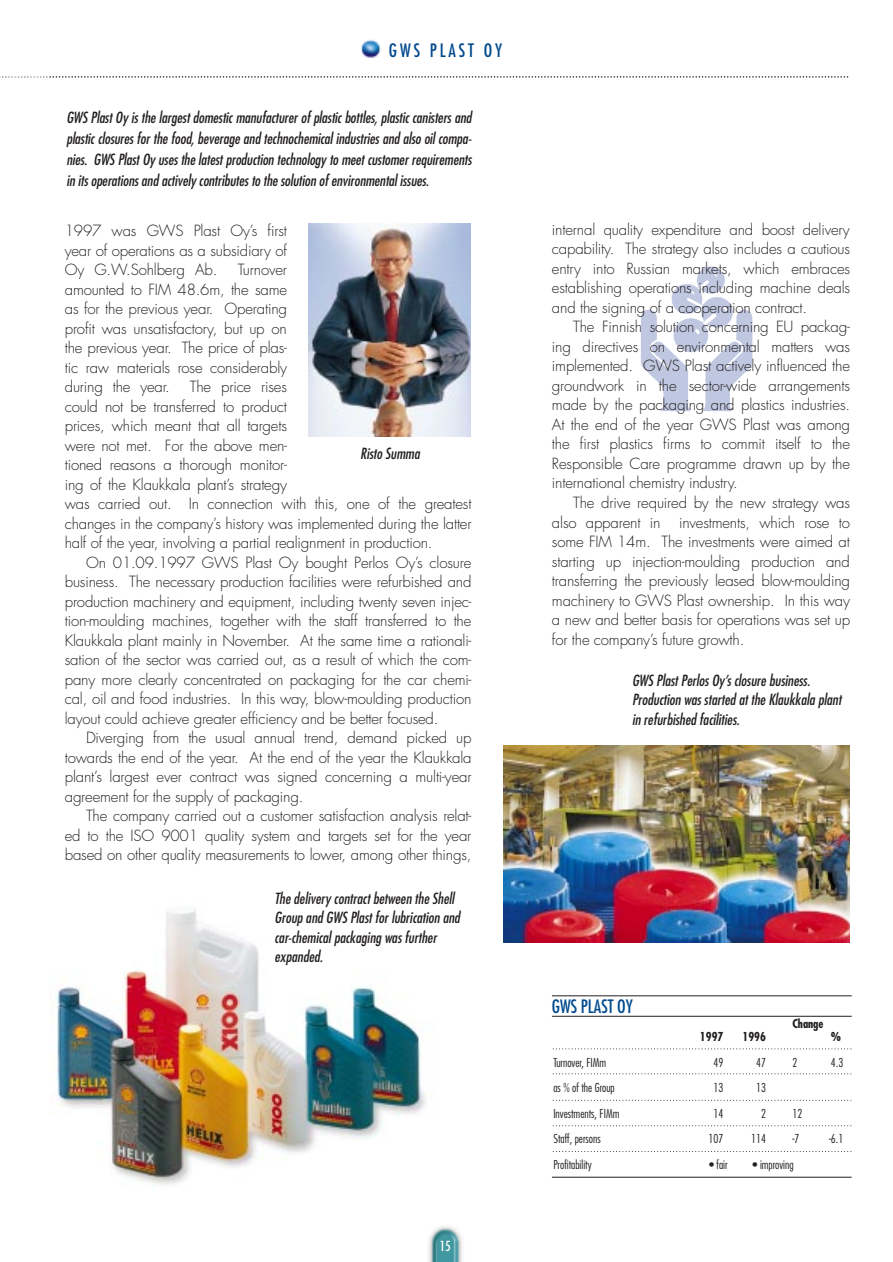
<style>
.page{position:relative;width:893px;height:1262px;background:#fff}
.page>*{position:absolute;margin:0;border:0;box-sizing:border-box;transform-origin:0 0}
.t1{font:condensed 18px "Futura";letter-spacing:.165em;color:#01498e}
.t2{font:condensed 18px "Futura";color:#01498e}
.t3{font:300 15px/19.5px "Futura";letter-spacing:-.01em;color:#231f20;text-align:justify}
.t4{font:italic condensed 15px/19.5px "Futura";color:#231f20}
.t5{font:condensed 13.5px "Futura";color:#fff}
.t6{font:300 condensed 12px "Futura";color:#231f20}
.t7{font:700 condensed 12px "Futura";color:#231f20}
</style>
<div class="page">
<img style="left:641px;top:266px;width:112px;height:145px">
<img style="left:50px;top:909px;width:376px;height:276px">
<img style="left:429px;top:1226px;width:33px;height:36px">
<img style="left:503px;top:745px;width:346px;height:197px">
<img style="left:309px;top:224px;width:161px;height:212px">
<img style="left:361px;top:40px;width:20px;height:18px">
<svg style="left:0;top:76px;width:849px;height:2px"></svg>
<svg style="left:552px;top:1073px;width:297px;height:1px"></svg>
<svg style="left:552px;top:1100px;width:297px;height:1px"></svg>
<svg style="left:552px;top:1125px;width:297px;height:1px"></svg>
<hr style="left:552px;top:1016px;width:299px;height:1px;background:#231f20">
<hr style="left:552px;top:995px;width:299px;height:1px;background:#231f20">
<svg style="left:552px;top:1048px;width:297px;height:1px"></svg>
<svg style="left:552px;top:1151px;width:297px;height:1px"></svg>
<hr style="left:552px;top:1176px;width:299px;height:1px;background:#231f20">
<p class="t1" style="left:389px;top:43px;width:115px">GWS PLAST OY</p>
<p class="t4" style="left:66px;top:108px;width:409px;line-height:21px;text-align:justify">GWS PlastOy isthe largestdomesticmanufacturerof plasticbottles,plasticcanistersand plasticclosuresforthe food,beverage and technochemicalindustriesand also oilcompa&shy;nies. GWS PlastOy usesthe latestproduction technology to meetcustomerrequirements in itsoperationsand actively contributesto the solution of environmentalissues.</p>
<p class="t3" style="left:65px;top:222px;width:224px">1997 was GWS Plast Oy’s first year of operations as a subsidiary of Oy G.W.Sohlberg Ab.</p>
<p class="t3" style="left:65px;top:261px;width:224px;text-indent:173px">Turnover amounted to FIM 48.6m, the same as for the previous year. Operating profit was unsatisfactory, but up on the previous year. The price of plas&shy;tic raw materials rose considerably during the year.</p>
<p class="t3" style="left:65px;top:378px;width:408px;text-align:left;text-indent:125px">The price rises<br>could not be transferred to product<br>prices, which meant that all targets<br>were not met. For the above men-<br>tioned reasons a thorough monitor-<br>ing of the Klaukkala plant’s strategy<br>was carried out. In connection with this, one of the greatest changes in the company’s history was implemented during the latter half of the year, involving a partial realignment in production.</p>
<p class="t3" style="left:65px;top:554px;width:408px;text-indent:21px">On 01.09.1997 GWS Plast Oy bought Perlos Oy’s closure business. The necessary production facilities were refurbished and production machinery and equipment, including twenty seven injec&shy;tion-moulding machines, together with the staff transferred to the Klaukkala plant mainly in November. At the same time a rationali&shy;sation of the sector was carried out, as a result of which the com&shy;pany more clearly concentrated on packaging for the car chemi&shy;cal, oil and food industries. In this way, blow-moulding production layout could achieve greater efficiency and be better focused.</p>
<p class="t3" style="left:65px;top:729px;width:408px;text-indent:21px">Diverging from the usual annual trend, demand picked up towards the end of the year. At the end of the year the Klaukkala plant’s largest ever contract was signed concerning a multi-year agreement for the supply of packaging.</p>
<p class="t3" style="left:65px;top:807px;width:408px;text-indent:21px">The company carried out a customer satisfaction analysis relat&shy;ed to the ISO 9001 quality system and targets set for the year based on other quality measurements to lower, among other things,</p>
<p class="t4" style="left:360px;top:444px;width:64px">Risto Summa</p>
<p class="t4" style="left:274px;top:889px;width:189px">The delivery contractbetween the Shell<br>Group and GWS Plastforlubrication and car-chemicalpackaging wasfurther expanded.</p>
<p class="t5" style="left:440px;top:1240px;width:13px">15</p>
<p class="t3" style="left:552px;top:221px;width:299px">internal quality expenditure and boost delivery capability. The strategy also includes a cautious entry into Russian markets, which embraces establishing operations including machine deals and the signing of a cooperation contract.</p>
<p class="t3" style="left:552px;top:318px;width:300px;text-indent:21px">The Finnish solution concerning EU packag&shy;ing directives on environmental matters was implemented. GWS Plast actively influenced the groundwork in the sector-wide arrangements made by the packaging and plastics industries.<br>At the end of the year GWS Plast was among the first plastics firms to commit itself to the Responsible Care programme drawn up by the international chemistry industry.</p>
<p class="t3" style="left:552px;top:494px;width:300px;text-indent:21px">The drive required by the new strategy was also apparent in investments, which rose to some FIM 14m. The investments were aimed at starting up injection-moulding production and transferring the previously leased blow-moulding machinery to GWS Plast ownership. In this way a new and better basis for operations was set up for the company’s future growth.</p>
<p class="t4" style="left:632px;top:671px;width:213px">GWS PlastPerlosOy ’sclosure business.<br>Production wasstarted atthe Klaukkala plant in refurbished facilities.</p>
<p class="t2" style="left:552px;top:998px;width:82px">GWS PLAST OY</p>
<p class="t7" style="left:792px;top:1017px;width:33px">Change</p>
<p class="t7" style="left:700px;top:1031px;width:25px">1997</p>
<p class="t7" style="left:742px;top:1031px;width:25px">1996</p>
<p class="t7" style="left:830px;top:1031px;width:12px">%</p>
<p class="t6" style="left:553px;top:1057px;width:54px">Turnover, FIMm</p>
<p class="t6" style="left:713px;top:1057px;width:11px">49</p>
<p class="t6" style="left:756px;top:1057px;width:11px">47</p>
<p class="t6" style="left:792px;top:1057px;width:6px">2</p>
<p class="t6" style="left:830px;top:1057px;width:14px">4.3</p>
<p class="t6" style="left:553px;top:1082px;width:63px">as % of the Group</p>
<p class="t6" style="left:713px;top:1082px;width:11px">13</p>
<p class="t6" style="left:756px;top:1082px;width:11px">13</p>
<p class="t6" style="left:553px;top:1108px;width:68px">Investments, FIMm</p>
<p class="t6" style="left:713px;top:1108px;width:11px">14</p>
<p class="t6" style="left:761px;top:1108px;width:6px">2</p>
<p class="t6" style="left:792px;top:1108px;width:11px">12</p>
<p class="t6" style="left:553px;top:1133px;width:49px">Staff, persons</p>
<p class="t6" style="left:708px;top:1133px;width:16px">107</p>
<p class="t6" style="left:751px;top:1133px;width:16px">114</p>
<p class="t6" style="left:792px;top:1133px;width:8px">-7</p>
<p class="t6" style="left:829px;top:1133px;width:16px">-6.1</p>
<p class="t6" style="left:553px;top:1159px;width:40px">Profitability</p>
<p class="t6" style="left:709px;top:1159px;width:20px">• fair</p>
<p class="t6" style="left:752px;top:1159px;width:43px">• improving</p>
</div>
